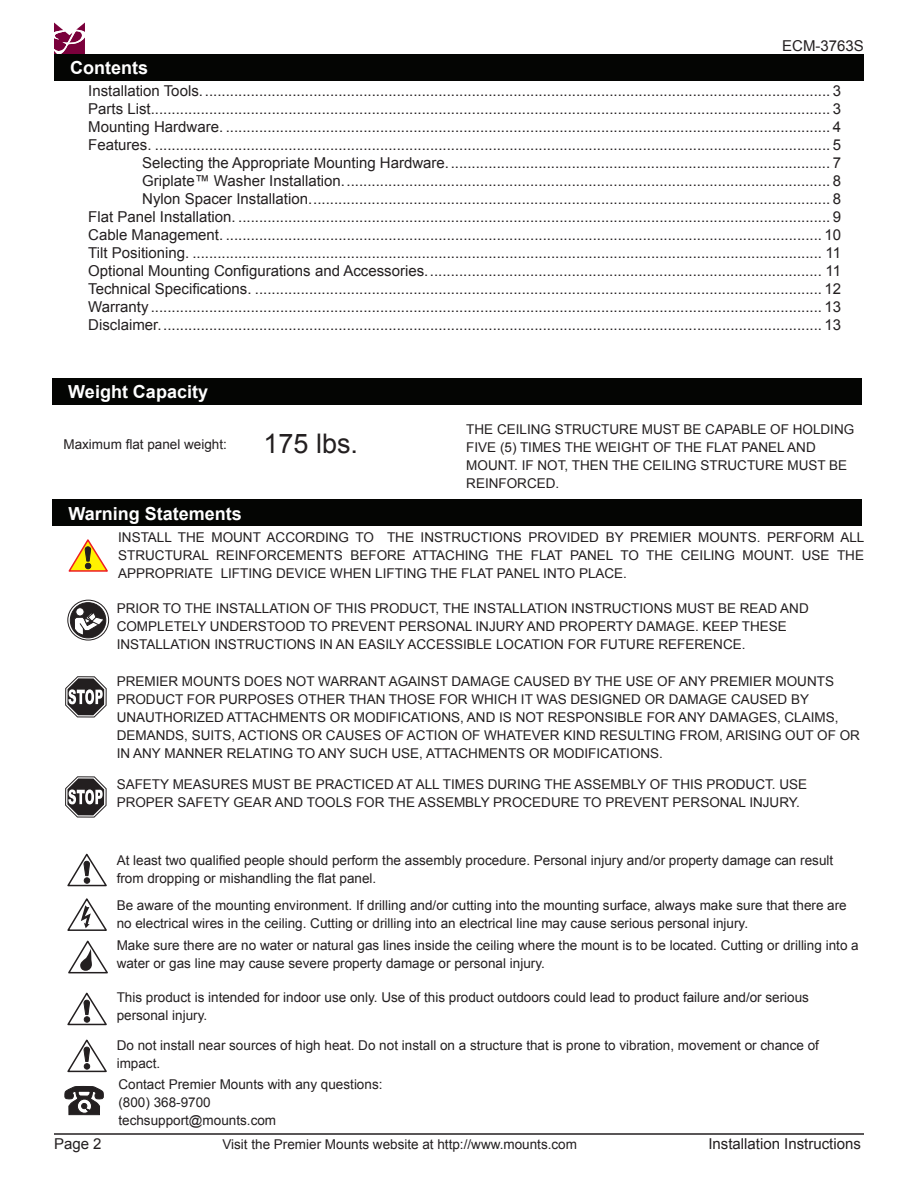
<style>
.page{position:relative;width:918px;height:1188px;background:#fff}
.page>*{position:absolute;margin:0;border:0;box-sizing:border-box;transform-origin:0 0}
.t1{font:27px "Arial";color:#231f20}
.Heading_1__cont_d{font:700 18px "Arial";color:#fff}
.Heading_1{font:700 18px "Arial";color:#fff}
.ToC_Level_1{font:15px "Arial";color:#231f20}
.ToC_Level_2{font:15px "Arial";color:#231f20}
.t2{font:13.5px/18px "Arial";color:#231f20}
</style>
<div class="page">
<svg style="left:54px;top:22px;width:31px;height:32px"></svg>
<hr style="left:54px;top:1133px;width:810px;height:2px;background:#231f20">
<div style="left:54px;top:54px;width:810px;height:27px;background:#040503"></div>
<svg style="left:64px;top:1086px;width:40px;height:29px"></svg>
<div style="left:52px;top:500px;width:810px;height:26px;background:#040503"></div>
<svg style="left:67px;top:853px;width:40px;height:34px"></svg>
<svg style="left:68px;top:600px;width:41px;height:40px"></svg>
<div style="left:67px;top:600px;width:42px;height:40px;border:1px solid #231f20;border-radius:50%"></div>
<div style="left:70px;top:603px;width:36px;height:35px;background:#231f20;border-radius:50%"></div>
<div style="left:70px;top:602px;width:36px;height:36px;border:1px solid #231f20;border-radius:50%"></div>
<svg style="left:76px;top:608px;width:8px;height:8px"></svg>
<div style="left:75px;top:607px;width:10px;height:9px;border:1px solid #231f20;border-radius:50%"></div>
<svg style="left:74px;top:611px;width:31px;height:24px"></svg>
<svg style="left:67px;top:898px;width:40px;height:33px"></svg>
<svg style="left:68px;top:940px;width:40px;height:34px"></svg>
<svg style="left:65px;top:676px;width:42px;height:41px"></svg>
<svg style="left:65px;top:776px;width:42px;height:41px"></svg>
<svg style="left:67px;top:992px;width:40px;height:34px"></svg>
<svg style="left:67px;top:1039px;width:40px;height:34px"></svg>
<div style="left:52px;top:378px;width:810px;height:27px;background:#040503"></div>
<svg style="left:68px;top:539px;width:40px;height:33px"></svg>
<p class="Heading_1" style="left:70px;top:56px;width:79px">Contents</p>
<p class="ToC_Level_1" style="left:782px;top:36px;width:83px">ECM-3763S</p>
<p class="ToC_Level_1" style="left:88px;top:81px;width:754px">Installation Tools....................................................................................................................................................... 3</p>
<p class="ToC_Level_1" style="left:88px;top:99px;width:754px">Parts List................................................................................................................................................................... 3</p>
<p class="ToC_Level_1" style="left:88px;top:117px;width:754px">Mounting Hardware. ................................................................................................................................................. 4</p>
<p class="ToC_Level_1" style="left:88px;top:135px;width:754px">Features. .................................................................................................................................................................. 5</p>
<p class="ToC_Level_2" style="left:142px;top:153px;width:700px">Selecting the Appropriate Mounting Hardware............................................................................................ 7</p>
<p class="ToC_Level_2" style="left:142px;top:171px;width:700px">Griplate™ Washer Installation..................................................................................................................... 8</p>
<p class="ToC_Level_2" style="left:142px;top:189px;width:700px">Nylon Spacer Installation............................................................................................................................. 8</p>
<p class="ToC_Level_1" style="left:88px;top:207px;width:754px">Flat Panel Installation. .............................................................................................................................................. 9</p>
<p class="ToC_Level_1" style="left:88px;top:225px;width:754px">Cable Management. ............................................................................................................................................... 10</p>
<p class="ToC_Level_1" style="left:88px;top:243px;width:754px">Tilt Positioning. ....................................................................................................................................................... 11</p>
<p class="ToC_Level_1" style="left:88px;top:261px;width:754px">Optional Mounting Configurations and Accessories............................................................................................... 11</p>
<p class="ToC_Level_1" style="left:88px;top:279px;width:754px">Technical Specifications. ........................................................................................................................................ 12</p>
<p class="ToC_Level_1" style="left:88px;top:297px;width:754px">Warranty ................................................................................................................................................................. 13</p>
<p class="ToC_Level_1" style="left:88px;top:315px;width:754px">Disclaimer............................................................................................................................................................... 13</p>
<p class="Heading_1__cont_d" style="left:68px;top:380px;width:141px">Weight Capacity</p>
<p class="t2" style="left:63px;top:435px;width:165px">Maximum flat panel weight:</p>
<p class="t1" style="left:264px;top:426px;width:96px">175 lbs.</p>
<p class="t2" style="left:466px;top:420px;width:390px">THE CEILING STRUCTURE MUST BE CAPABLE OF HOLDING FIVE (5) TIMES THE WEIGHT OF THE FLAT PANEL AND MOUNT. IF NOT, THEN THE CEILING STRUCTURE MUST BE REINFORCED.</p>
<p class="Heading_1__cont_d" style="left:68px;top:501px;width:175px">Warning Statements</p>
<p class="t2" style="left:118px;top:529px;width:748px;text-align:justify">INSTALL THE MOUNT ACCORDING TO THE INSTRUCTIONS PROVIDED BY PREMIER MOUNTS. PERFORM ALL STRUCTURAL REINFORCEMENTS BEFORE ATTACHING THE FLAT PANEL TO THE CEILING MOUNT. USE THE APPROPRIATE LIFTING DEVICE WHEN LIFTING THE FLAT PANEL INTO PLACE.</p>
<p class="t2" style="left:117px;top:599px;width:694px">PRIOR TO THE INSTALLATION OF THIS PRODUCT, THE INSTALLATION INSTRUCTIONS MUST BE READ AND<br>COMPLETELY UNDERSTOOD TO PREVENT PERSONAL INJURY AND PROPERTY DAMAGE. KEEP THESE<br>INSTALLATION INSTRUCTIONS IN AN EASILY ACCESSIBLE LOCATION FOR FUTURE REFERENCE.</p>
<p class="t2" style="left:117px;top:672px;width:745px">PREMIER MOUNTS DOES NOT WARRANT AGAINST DAMAGE CAUSED BY THE USE OF ANY PREMIER MOUNTS PRODUCT FOR PURPOSES OTHER THAN THOSE FOR WHICH IT WAS DESIGNED OR DAMAGE CAUSED BY UNAUTHORIZED ATTACHMENTS OR MODIFICATIONS, AND IS NOT RESPONSIBLE FOR ANY DAMAGES, CLAIMS, DEMANDS, SUITS, ACTIONS OR CAUSES OF ACTION OF WHATEVER KIND RESULTING FROM, ARISING OUT OF OR IN ANY MANNER RELATING TO ANY SUCH USE, ATTACHMENTS OR MODIFICATIONS.</p>
<p class="t2" style="left:117px;top:775px;width:692px">SAFETY MEASURES MUST BE PRACTICED AT ALL TIMES DURING THE ASSEMBLY OF THIS PRODUCT. USE<br>PROPER SAFETY GEAR AND TOOLS FOR THE ASSEMBLY PROCEDURE TO PREVENT PERSONAL INJURY.</p>
<p class="t2" style="left:117px;top:851px;width:718px">At least two qualified people should perform the assembly procedure. Personal injury and/or property damage can result from dropping or mishandling the flat panel.</p>
<p class="t2" style="left:117px;top:896px;width:732px">Be aware of the mounting environment. If drilling and/or cutting into the mounting surface, always make sure that there are no electrical wires in the ceiling. Cutting or drilling into an electrical line may cause serious personal injury.</p>
<p class="t2" style="left:117px;top:937px;width:744px">Make sure there are no water or natural gas lines inside the ceiling where the mount is to be located. Cutting or drilling into a water or gas line may cause severe property damage or personal injury.</p>
<p class="t2" style="left:117px;top:988px;width:694px">This product is intended for indoor use only. Use of this product outdoors could lead to product failure and/or serious personal injury.</p>
<p class="t2" style="left:117px;top:1036px;width:704px">Do not install near sources of high heat. Do not install on a structure that is prone to vibration, movement or chance of impact.</p>
<p class="t2" style="left:118px;top:1075px;width:266px">Contact Premier Mounts with any questions:</p>
<p class="t2" style="left:118px;top:1093px;width:94px">(800) 368-9700</p>
<p class="t2" style="left:118px;top:1111px;width:159px">techsupport@mounts.com</p>
<p class="ToC_Level_1" style="left:54px;top:1134px;width:49px">Page 2</p>
<p class="t2" style="left:222px;top:1135px;width:356px">Visit the Premier Mounts website at http://www.mounts.com</p>
<p class="ToC_Level_1" style="left:708px;top:1134px;width:154px">Installation Instructions</p>
</div>
